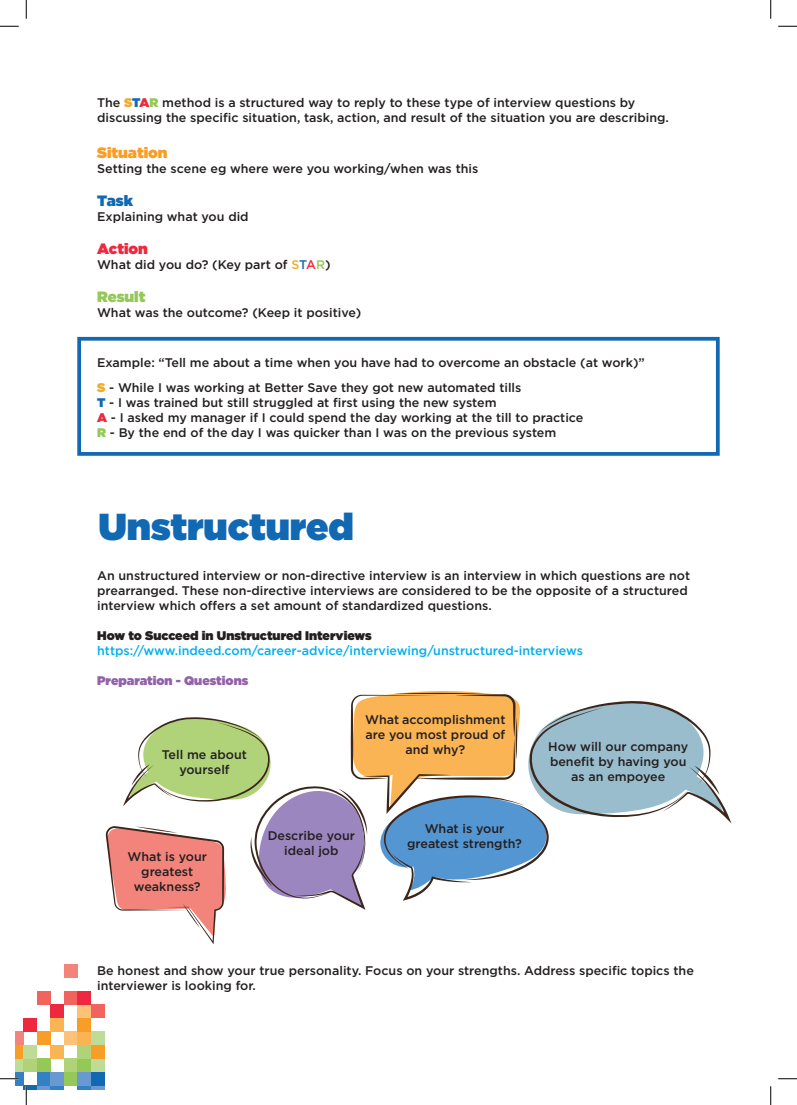
<style>
.page{position:relative;width:797px;height:1105px;background:#fff}
.page>*{position:absolute;margin:0;border:0;box-sizing:border-box;transform-origin:0 0}
.Titles{font:900 37.5px "Gotham";color:#1168b3}
.Body{font:900 15px "Gotham";color:#f89e26}
.Body-2{font:900 15px "Gotham";color:#ed283f}
.Body-3{font:900 15px "Gotham";color:#94c857}
.Body-4{font:900 15px "Gotham";color:#1168b3}
.Body-5{font:500 12.5px/15px "Gotham";color:#231f20;text-align:center}
.Body-6{font:500 12.5px "Gotham";color:#00aeef}
.Body-7{font:900 12.5px "Gotham";color:#231f20}
.Body-8{font:900 12.5px "Gotham";color:#9262a9}
.s1{font-weight:900;color:#f2ab2e}
.s2{font-weight:900;color:#1168b3}
.s3{font-weight:900;color:#ed283f}
.s4{font-weight:900;color:#94c857}
.s5{color:#f2ab2e}
.s6{color:#1168b3}
.s7{color:#ed283f}
.s8{color:#94c857}
</style>
<div class="page">
<hr style="left:23px;top:1085px;width:14px;height:4px;background:#1168b3">
<svg style="left:37px;top:1085px;width:13px;height:4px"></svg>
<svg style="left:50px;top:1085px;width:14px;height:4px"></svg>
<svg style="left:77px;top:1085px;width:14px;height:4px"></svg>
<svg style="left:91px;top:1085px;width:13px;height:4px"></svg>
<div style="left:16px;top:1072px;width:7px;height:13px;background:#3281c4"></div>
<div style="left:37px;top:1072px;width:13px;height:13px;background:#3281c4"></div>
<div style="left:50px;top:1072px;width:14px;height:13px;background:#6999d0"></div>
<div style="left:64px;top:1072px;width:13px;height:13px;background:#94c857"></div>
<div style="left:77px;top:1072px;width:14px;height:13px;background:#6999d0"></div>
<div style="left:91px;top:1072px;width:13px;height:13px;background:#1168b3"></div>
<div style="left:16px;top:1058px;width:7px;height:14px;background:#bfdc97"></div>
<div style="left:23px;top:1058px;width:14px;height:14px;background:#b0d379"></div>
<div style="left:37px;top:1058px;width:13px;height:14px;background:#94c857"></div>
<div style="left:64px;top:1058px;width:13px;height:14px;background:#b0d379"></div>
<div style="left:77px;top:1058px;width:14px;height:14px;background:#94c857"></div>
<div style="left:91px;top:1058px;width:13px;height:14px;background:#bfdc97"></div>
<div style="left:16px;top:1045px;width:7px;height:13px;background:#f89e26"></div>
<div style="left:23px;top:1045px;width:14px;height:13px;background:#bfdc97"></div>
<div style="left:50px;top:1045px;width:14px;height:13px;background:#fbb454"></div>
<div style="left:77px;top:1045px;width:14px;height:13px;background:#b0d379"></div>
<div style="left:91px;top:1045px;width:13px;height:13px;background:#f89e26"></div>
<div style="left:16px;top:1031px;width:7px;height:14px;background:#f3847c"></div>
<div style="left:37px;top:1031px;width:13px;height:14px;background:#f89e26"></div>
<div style="left:64px;top:1031px;width:13px;height:14px;background:#fdc178"></div>
<div style="left:77px;top:1031px;width:14px;height:14px;background:#fbb454"></div>
<div style="left:91px;top:1031px;width:13px;height:14px;background:#bfdc97"></div>
<div style="left:23px;top:1018px;width:14px;height:13px;background:#ed283f"></div>
<div style="left:50px;top:1018px;width:14px;height:13px;background:#fbb454"></div>
<div style="left:77px;top:1018px;width:14px;height:13px;background:#f89e26"></div>
<div style="left:50px;top:1004px;width:14px;height:14px;background:#ed283f"></div>
<div style="left:77px;top:1004px;width:14px;height:14px;background:#fdc178"></div>
<div style="left:91px;top:1004px;width:13px;height:14px;background:#f1635f"></div>
<div style="left:37px;top:991px;width:13px;height:13px;background:#f1635f"></div>
<div style="left:64px;top:991px;width:13px;height:13px;background:#f1635f"></div>
<div style="left:77px;top:991px;width:14px;height:13px;background:#ed283f"></div>
<div style="left:64px;top:964px;width:13px;height:14px;background:#f3847c"></div>
<div style="left:77px;top:337px;width:642px;height:119px;border:4px solid #1168b3"></div>
<svg style="left:106px;top:691px;width:625px;height:253px"></svg>
<svg style="left:0;top:25px;width:19px;height:2px"></svg>
<svg style="left:778px;top:25px;width:19px;height:2px"></svg>
<svg style="left:0;top:1078px;width:19px;height:1px"></svg>
<svg style="left:778px;top:1078px;width:19px;height:1px"></svg>
<svg style="left:25px;top:0;width:2px;height:19px"></svg>
<svg style="left:25px;top:1086px;width:2px;height:19px"></svg>
<svg style="left:770px;top:0;width:1px;height:19px"></svg>
<svg style="left:770px;top:1086px;width:1px;height:19px"></svg>
<p class="Body-5" style="left:97px;top:95px;width:573px;text-align:left">The <span class="s1">S</span><span class="s2">T</span><span class="s3">A</span><span class="s4">R</span> method is a structured way to reply to these type of interview questions by discussing the specific situation, task, action, and result of the situation you are describing.</p>
<p class="Body" style="left:97px;top:142px;width:72px">Situation</p>
<p class="Body-5" style="left:97px;top:161px;width:383px">Setting the scene eg where were you working/when was this</p>
<p class="Body-4" style="left:97px;top:190px;width:37px">Task</p>
<p class="Body-5" style="left:97px;top:209px;width:153px">Explaining what you did</p>
<p class="Body-2" style="left:97px;top:238px;width:52px">Action</p>
<p class="Body-5" style="left:97px;top:257px;width:235px">What did you do? (Key part of <span class="s5">S</span><span class="s6">T</span><span class="s7">A</span><span class="s8">R</span>)</p>
<p class="Body-3" style="left:97px;top:286px;width:50px">Result</p>
<p class="Body-5" style="left:97px;top:305px;width:265px">What was the outcome? (Keep it positive)</p>
<p class="Body-5" style="left:97px;top:355px;width:549px">Example: “Tell me about a time when you have had to overcome an obstacle (at work)”</p>
<p class="Body-5" style="left:97px;top:380px;width:426px"><span class="s1">S</span> - While I was working at Better Save they got new automated tills</p>
<p class="Body-5" style="left:97px;top:395px;width:401px"><span class="s2">T</span> - I was trained but still struggled at first using the new system</p>
<p class="Body-5" style="left:97px;top:410px;width:488px"><span class="s3">A</span> - I asked my manager if I could spend the day working at the till to practice</p>
<p class="Body-5" style="left:97px;top:425px;width:460px"><span class="s4">R</span> - By the end of the day I was quicker than I was on the previous system</p>
<p class="Titles" style="left:98px;top:500px;width:257px">Unstructured</p>
<p class="Body-5" style="left:97px;top:568px;width:594px;text-align:left">An unstructured interview or non-directive interview is an interview in which questions are not prearranged. These non-directive interviews are considered to be the opposite of a structured interview which offers a set amount of standardized questions.</p>
<p class="Body-7" style="left:97px;top:627px;width:276px">How to Succeed in Unstructured Interviews</p>
<p class="Body-6" style="left:97px;top:642px;width:487px">https://www.indeed.com/career-advice/interviewing/unstructured-interviews</p>
<p class="Body-8" style="left:97px;top:672px;width:153px">Preparation - Questions</p>
<p class="Body-5" style="left:162px;top:747px;width:87px">Tell me about yourself</p>
<p class="Body-5" style="left:127px;top:849px;width:81px">What is your</p>
<p class="Body-5" style="left:141px;top:864px;width:53px">greatest</p>
<p class="Body-5" style="left:134px;top:879px;width:68px">weakness?</p>
<p class="Body-5" style="left:365px;top:712px;width:142px">What accomplishment are you most proud of and why?</p>
<p class="Body-5" style="left:268px;top:827px;width:89px">Describe your ideal job</p>
<p class="Body-5" style="left:425px;top:821px;width:81px">What is your</p>
<p class="Body-5" style="left:407px;top:836px;width:116px">greatest strength?</p>
<p class="Body-5" style="left:548px;top:739px;width:141px">How will our company benefit by having you as an empoyee</p>
<p class="Body-5" style="left:97px;top:963px;width:598px;text-align:left">Be honest and show your true personality. Focus on your strengths. Address specific topics the interviewer is looking for.</p>
</div>
